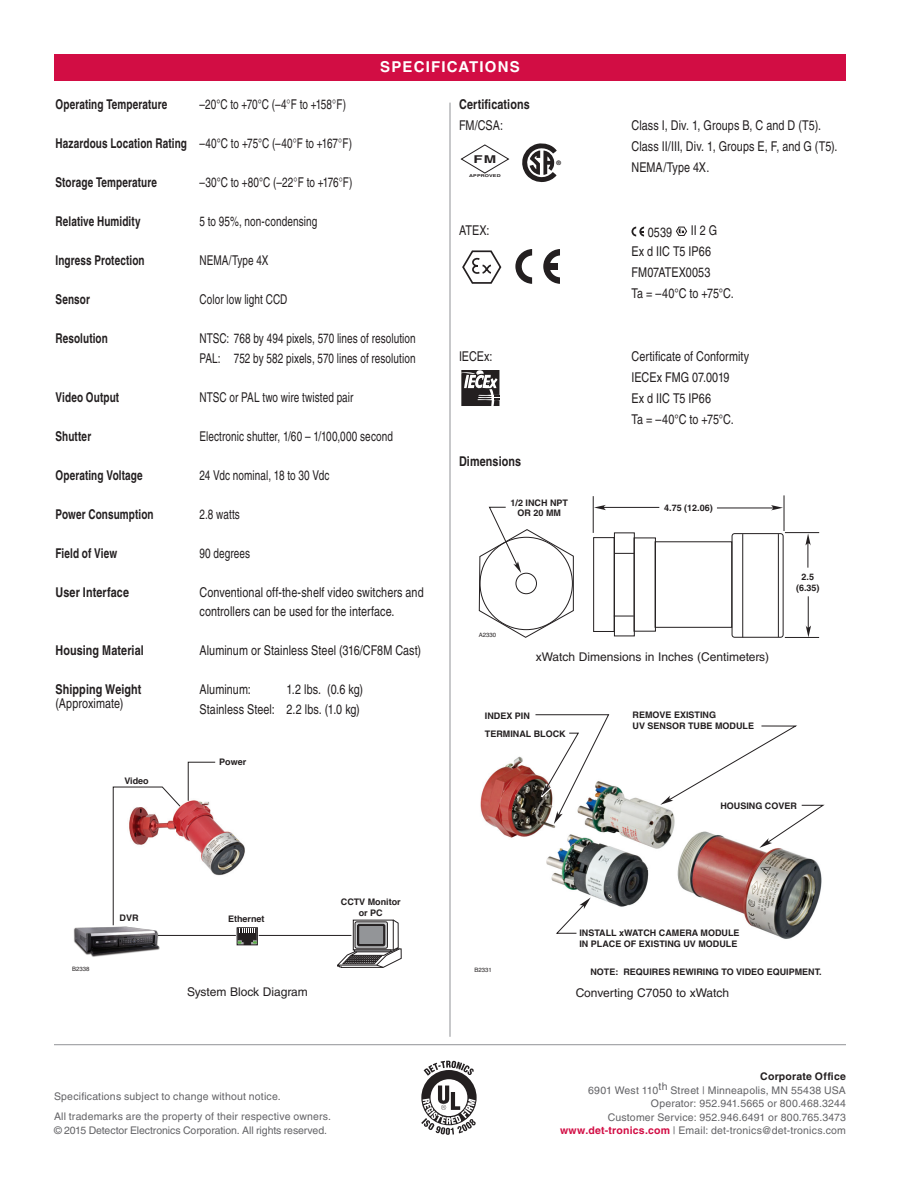
<style>
.page{position:relative;width:918px;height:1188px;background:#fff}
.page>*{position:absolute;margin:0;border:0;box-sizing:border-box;transform-origin:0 0}
.headline{font:700 15px "Helvetica LT Std";letter-spacing:.08em;color:#fff}
.t1{font:13.5px/19.5px "Helvetica LT Std";letter-spacing:.01em;color:#231f20;scale:.8 1}
.t2{font:13.5px "Helvetica LT Std";letter-spacing:.01em;color:#231f20;scale:.74 1}
.t3{font:700 13.5px "Helvetica LT Std";letter-spacing:.01em;color:#231f20;scale:.74 1}
.t4{font:700 13.5px "Helvetica LT Std";letter-spacing:.01em;color:#231f20;scale:.8 1}
.Figure_Table{font:12px "Helvetica LT Std";color:#231f20}
.t5{font:700 10.8px "Helvetica LT Std";color:#231f20;scale:1.4 1}
.small_text{font:10.5px/13.5px "Helvetica LT Std";letter-spacing:.015em;color:#636366}
.small_text-2{font:700 10.5px "Helvetica LT Std";letter-spacing:.02em;color:#231f20}
.t6{font:700 9px/10.8px "Helvetica";color:#231f20;text-align:center}
.t7{font:700 6.15px "Helvetica LT Std";color:#231f20}
.t8{font:6px "Helvetica";color:#231f20}
.t9{font:6px "Helvetica LT Std";color:#231f20}
.t10{font:700 3.9px "Helvetica LT Std";letter-spacing:.02em;color:#231f20;scale:1.4 1}
.s1{font-weight:300}
.s2{font-weight:700}
.s3{font-weight:700;color:#d20d44}
</style>
<div class="page">
<svg style="left:632px;top:227px;width:12px;height:9px"></svg>
<svg style="left:676px;top:227px;width:11px;height:9px"></svg>
<svg style="left:461px;top:370px;width:38px;height:36px"></svg>
<div style="left:732px;top:533px;width:52px;height:105px;border:1px solid #231f20;border-radius:3px"></div>
<hr style="left:742px;top:534px;width:1px;height:103px;background:#231f20">
<hr style="left:778px;top:534px;width:1px;height:103px;background:#231f20">
<div style="left:634px;top:538px;width:22px;height:94px;border:1px solid #231f20"></div>
<div style="left:655px;top:541px;width:77px;height:87px;border:1px solid #231f20"></div>
<div style="left:593px;top:537px;width:22px;height:95px;border:1px solid #231f20"></div>
<svg style="left:614px;top:553px;width:20px;height:1px"></svg>
<svg style="left:614px;top:616px;width:20px;height:1px"></svg>
<hr style="left:593px;top:496px;width:1px;height:37px;background:#231f20">
<hr style="left:784px;top:495px;width:1px;height:36px;background:#231f20">
<svg style="left:806px;top:625px;width:5px;height:12px"></svg>
<svg style="left:594px;top:505px;width:12px;height:5px"></svg>
<svg style="left:771px;top:505px;width:12px;height:5px"></svg>
<hr style="left:602px;top:507px;width:57px;height:1px;background:#231f20">
<hr style="left:717px;top:508px;width:57px;height:1px;background:#231f20">
<hr style="left:785px;top:532px;width:34px;height:1px;background:#231f20">
<hr style="left:785px;top:637px;width:34px;height:1px;background:#231f20">
<svg style="left:805px;top:534px;width:6px;height:34px"></svg>
<hr style="left:808px;top:596px;width:1px;height:33px;background:#231f20">
<svg style="left:479px;top:507px;width:95px;height:131px"></svg>
<img style="left:480px;top:756px;width:342px;height:183px">
<svg style="left:555px;top:898px;width:36px;height:36px"></svg>
<svg style="left:660px;top:725px;width:165px;height:123px"></svg>
<svg style="left:535px;top:714px;width:75px;height:110px"></svg>
<img style="left:181px;top:802px;width:64px;height:74px">
<svg style="left:337px;top:919px;width:65px;height:49px"></svg>
<hr style="left:158px;top:935px;width:78px;height:1px;background:#231f20">
<hr style="left:259px;top:935px;width:92px;height:1px;background:#231f20">
<svg style="left:112px;top:786px;width:69px;height:137px"></svg>
<svg style="left:187px;top:761px;width:29px;height:41px"></svg>
<img style="left:73px;top:923px;width:91px;height:34px">
<svg style="left:237px;top:928px;width:20px;height:17px"></svg>
<svg style="left:522px;top:143px;width:35px;height:40px"></svg>
<svg style="left:543px;top:249px;width:17px;height:35px"></svg>
<svg style="left:515px;top:249px;width:17px;height:35px"></svg>
<svg style="left:462px;top:250px;width:40px;height:34px"></svg>
<svg style="left:460px;top:144px;width:50px;height:30px"></svg>
<div style="left:54px;top:54px;width:792px;height:27px;background:#d20d44"></div>
<hr style="left:54px;top:1044px;width:792px;height:1px;background:#919396">
<hr style="left:450px;top:103px;width:1px;height:934px;background:#919396">
<svg style="left:421px;top:1061px;width:56px;height:74px"></svg>
<p class="headline" style="left:380px;top:57px;width:141px">SPECIFICATIONS</p>
<p class="t3" style="left:56px;top:96px;width:153px">Operating Temperature</p>
<p class="t2" style="left:200px;top:96px;width:199px">–20°C to +70°C (–4<span class="s1">°</span>F to +158<span class="s1">°</span>F)</p>
<p class="t2" style="left:56px;top:135px;width:402px"><span class="s2">Hazardous Location Rating</span> –40°C to +75°C (–40<span class="s1">°</span>F to +167<span class="s1">°</span>F)</p>
<p class="t3" style="left:56px;top:174px;width:139px">Storage Temperature</p>
<p class="t2" style="left:200px;top:174px;width:208px">–30°C to +80°C (–22<span class="s1">°</span>F to +176<span class="s1">°</span>F)</p>
<p class="t3" style="left:56px;top:213px;width:117px">Relative Humidity</p>
<p class="t2" style="left:200px;top:213px;width:161px">5 to 95%, non-condensing</p>
<p class="t3" style="left:56px;top:252px;width:122px">Ingress Protection</p>
<p class="t2" style="left:199px;top:252px;width:95px">NEMA/Type 4X</p>
<p class="t3" style="left:56px;top:291px;width:48px">Sensor</p>
<p class="t2" style="left:200px;top:291px;width:120px">Color low light CCD</p>
<p class="t3" style="left:56px;top:330px;width:72px">Resolution</p>
<p class="t2" style="left:199px;top:330px;width:294px">NTSC: 768 by 494 pixels, 570 lines of resolution</p>
<p class="t2" style="left:199px;top:350px;width:294px">PAL: 752 by 582 pixels, 570 lines of resolution</p>
<p class="t3" style="left:56px;top:389px;width:88px">Video Output</p>
<p class="t2" style="left:199px;top:389px;width:210px">NTSC or PAL two wire twisted pair</p>
<p class="t3" style="left:56px;top:428px;width:50px">Shutter</p>
<p class="t2" style="left:199px;top:428px;width:263px">Electronic shutter, 1/60 – 1/100,000 second</p>
<p class="t3" style="left:56px;top:467px;width:119px">Operating Voltage</p>
<p class="t2" style="left:200px;top:467px;width:177px">24 Vdc nominal, 18 to 30 Vdc</p>
<p class="t3" style="left:56px;top:506px;width:134px">Power Consumption</p>
<p class="t2" style="left:199px;top:506px;width:56px">2.8 watts</p>
<p class="t3" style="left:56px;top:545px;width:85px">Field of View</p>
<p class="t2" style="left:199px;top:545px;width:70px">90 degrees</p>
<p class="t4" style="left:56px;top:584px;width:93px">User Interface</p>
<p class="t1" style="left:200px;top:582px;width:282px">Conventional off-the-shelf video switchers and controllers can be used for the interface.</p>
<p class="t4" style="left:56px;top:642px;width:112px">Housing Material</p>
<p class="t1" style="left:199px;top:641px;width:279px">Aluminum or Stainless Steel (316/CF8M Cast)</p>
<p class="t4" style="left:56px;top:681px;width:109px">Shipping Weight</p>
<p class="t1" style="left:200px;top:680px;width:66px">Aluminum:</p>
<p class="t1" style="left:287px;top:680px;width:97px">1.2 lbs. (0.6 kg)</p>
<p class="t1" style="left:56px;top:693px;width:86px">(Approximate)</p>
<p class="t1" style="left:199px;top:699px;width:202px">Stainless Steel: 2.2 lbs. (1.0 kg)</p>
<p class="t6" style="left:124px;top:776px;width:26px">Video</p>
<p class="t6" style="left:219px;top:757px;width:29px">Power</p>
<p class="t9" style="left:72px;top:965px;width:19px">B2338</p>
<p class="t6" style="left:120px;top:913px;width:20px">DVR</p>
<p class="t6" style="left:228px;top:914px;width:38px">Ethernet</p>
<p class="Figure_Table" style="left:187px;top:985px;width:122px">System Block Diagram</p>
<p class="t6" style="left:341px;top:897px;width:61px">CCTV Monitor or PC</p>
<p class="small_text" style="left:54px;top:1090px;width:228px">Specifications subject to change without notice.</p>
<p class="small_text" style="left:54px;top:1110px;width:279px">All trademarks are the property of their respective owners. © 2015 Detector Electronics Corporation. All rights reserved.</p>
<p class="t4" style="left:459px;top:96px;width:90px">Certifications</p>
<p class="t1" style="left:459px;top:116px;width:57px">FM/CSA:</p>
<p class="t1" style="left:631px;top:116px;width:238px">Class I, Div. 1, Groups B, C and D (T5).</p>
<p class="t1" style="left:631px;top:137px;width:259px">Class II/III, Div. 1, Groups E, F, and G (T5).</p>
<p class="t1" style="left:631px;top:158px;width:99px">NEMA/Type 4X.</p>
<p class="t5" style="left:473px;top:152px;width:18px">FM</p>
<p class="t7" style="left:556px;top:159px;width:6px">®</p>
<p class="t10" style="left:469px;top:174px;width:24px">APPROVED</p>
<p class="t1" style="left:459px;top:221px;width:40px">ATEX:</p>
<p class="t1" style="left:648px;top:222px;width:32px">0539</p>
<p class="t1" style="left:691px;top:221px;width:34px">II 2 G</p>
<p class="t1" style="left:631px;top:242px;width:101px">Ex d IIC T5 IP66</p>
<p class="t1" style="left:631px;top:263px;width:100px">FM07ATEX0053</p>
<p class="t1" style="left:631px;top:284px;width:130px">Ta = –40°C to +75°C.</p>
<p class="t1" style="left:459px;top:347px;width:44px">IECEx:</p>
<p class="t1" style="left:631px;top:347px;width:149px">Certificate of Conformity</p>
<p class="t1" style="left:631px;top:368px;width:124px">IECEx FMG 07.0019</p>
<p class="t1" style="left:631px;top:389px;width:101px">Ex d IIC T5 IP66</p>
<p class="t1" style="left:631px;top:410px;width:130px">Ta = –40°C to +75°C.</p>
<p class="t4" style="left:459px;top:453px;width:79px">Dimensions</p>
<p class="t6" style="left:511px;top:497px;width:59px">1/2 INCH NPT<br>OR 20 MM</p>
<p class="t6" style="left:664px;top:502px;width:50px">4.75 (12.06)</p>
<p class="t8" style="left:479px;top:631px;width:19px">A2330</p>
<p class="Figure_Table" style="left:536px;top:650px;width:235px">xWatch Dimensions in Inches (Centimeters)</p>
<p class="t6" style="left:485px;top:710px;width:47px">INDEX PIN</p>
<p class="t6" style="left:633px;top:709px;width:123px;text-align:left">REMOVE EXISTING<br>UV SENSOR TUBE MODULE</p>
<p class="t6" style="left:485px;top:728px;width:82px">TERMINAL BLOCK</p>
<p class="t6" style="left:796px;top:572px;width:25px">2.5 (6.35)</p>
<p class="t6" style="left:720px;top:800px;width:78px">HOUSING COVER</p>
<p class="t6" style="left:579px;top:928px;width:162px;text-align:left">INSTALL xWATCH CAMERA MODULE<br>IN PLACE OF EXISTING UV MODULE</p>
<p class="t8" style="left:475px;top:966px;width:19px">B2331</p>
<p class="t6" style="left:590px;top:966px;width:233px">NOTE: REQUIRES REWIRING TO VIDEO EQUIPMENT.</p>
<p class="Figure_Table" style="left:576px;top:986px;width:155px">Converting C7050 to xWatch</p>
<p class="small_text-2" style="left:760px;top:1070px;width:87px">Corporate Office</p>
<p class="small_text" style="left:588px;top:1083px;width:259px">6901 West 110th Street | Minneapolis, MN 55438 USA</p>
<p class="small_text" style="left:651px;top:1097px;width:197px">Operator: 952.941.5665 or 800.468.3244</p>
<p class="small_text" style="left:608px;top:1110px;width:240px">Customer Service: 952.946.6491 or 800.765.3473</p>
<p class="small_text" style="left:560px;top:1124px;width:287px"><span class="s3">www.det-tronics.com</span> | Email: det-tronics@det-tronics.com</p>
</div>
